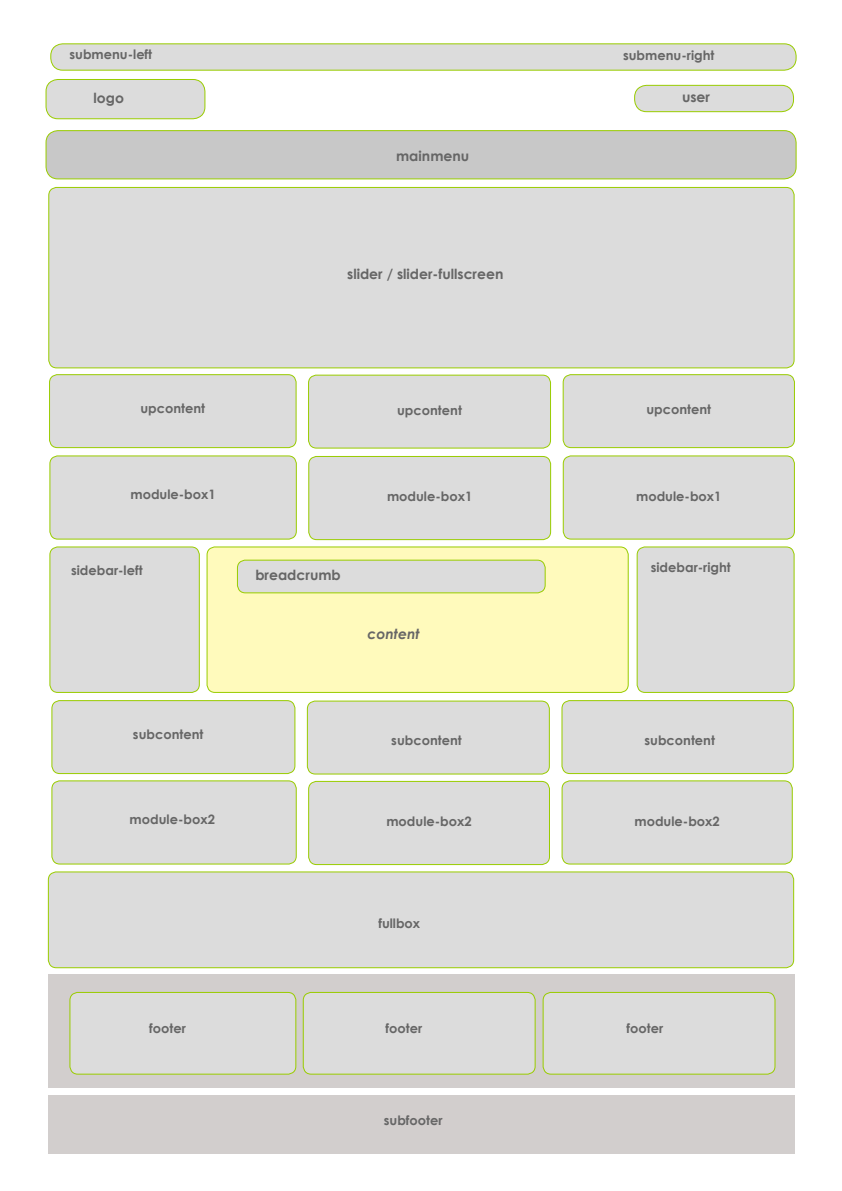
<style>
.page{position:relative;width:842px;height:1191px;background:#fff}
.page>*{position:absolute;margin:0;border:0;box-sizing:border-box;transform-origin:0 0}
.t1{font:700 14px "Century Gothic";color:#666}
.t2{font:italic 700 14px "Century Gothic";color:#666}
.t3{font:700 13px "Century Gothic";color:#666}
</style>
<div class="page">
<div style="left:46px;top:79px;width:159px;height:40px;background:#dcdcdc;border-radius:12px"></div>
<div style="left:46px;top:79px;width:159px;height:40px;border:1px solid #9c0;border-radius:12px"></div>
<div style="left:50px;top:547px;width:149px;height:145px;background:#dcdcdc;border-radius:8px"></div>
<div style="left:49px;top:546px;width:151px;height:147px;border:1px solid #9c0;border-radius:8px"></div>
<div style="left:207px;top:547px;width:421px;height:145px;background:#fffabc;border-radius:8px"></div>
<div style="left:207px;top:546px;width:422px;height:147px;border:1px solid #9c0;border-radius:8px"></div>
<div style="left:637px;top:547px;width:157px;height:145px;background:#dcdcdc;border-radius:8px"></div>
<div style="left:637px;top:546px;width:157px;height:147px;border:1px solid #9c0;border-radius:8px"></div>
<div style="left:237px;top:560px;width:308px;height:33px;background:#dcdcdc;border-radius:8px"></div>
<div style="left:237px;top:559px;width:309px;height:34px;border:1px solid #9c0;border-radius:8px"></div>
<div style="left:48px;top:974px;width:746px;height:113px;background:#d2cecd"></div>
<div style="left:70px;top:992px;width:226px;height:82px;background:#dcdcdc;border-radius:8px"></div>
<div style="left:69px;top:992px;width:227px;height:82px;border:1px solid #9c0;border-radius:8px"></div>
<div style="left:303px;top:992px;width:232px;height:82px;background:#dcdcdc;border-radius:8px"></div>
<div style="left:303px;top:992px;width:233px;height:82px;border:1px solid #9c0;border-radius:8px"></div>
<div style="left:543px;top:992px;width:232px;height:82px;background:#dcdcdc;border-radius:8px"></div>
<div style="left:543px;top:992px;width:232px;height:82px;border:1px solid #9c0;border-radius:8px"></div>
<div style="left:46px;top:131px;width:750px;height:48px;background:#c8c8c8;border-radius:12px"></div>
<div style="left:46px;top:130px;width:750px;height:49px;border:1px solid #9c0;border-radius:12px"></div>
<div style="left:51px;top:44px;width:745px;height:26px;background:#dcdcdc;border-radius:12px"></div>
<div style="left:50px;top:43px;width:747px;height:28px;border:1px solid #9c0;border-radius:12px"></div>
<div style="left:49px;top:187px;width:745px;height:181px;background:#dcdcdc;border-radius:8px"></div>
<div style="left:48px;top:187px;width:747px;height:181px;border:1px solid #9c0;border-radius:8px"></div>
<div style="left:50px;top:456px;width:246px;height:83px;background:#dcdcdc;border-radius:8px"></div>
<div style="left:49px;top:455px;width:248px;height:84px;border:1px solid #9c0;border-radius:8px"></div>
<div style="left:309px;top:456px;width:242px;height:83px;background:#dcdcdc;border-radius:8px"></div>
<div style="left:308px;top:456px;width:243px;height:84px;border:1px solid #9c0;border-radius:8px"></div>
<div style="left:563px;top:456px;width:231px;height:83px;background:#dcdcdc;border-radius:8px"></div>
<div style="left:563px;top:455px;width:232px;height:84px;border:1px solid #9c0;border-radius:8px"></div>
<div style="left:52px;top:781px;width:244px;height:83px;background:#dcdcdc;border-radius:8px"></div>
<div style="left:51px;top:780px;width:246px;height:84px;border:1px solid #9c0;border-radius:8px"></div>
<div style="left:309px;top:781px;width:240px;height:83px;background:#dcdcdc;border-radius:8px"></div>
<div style="left:308px;top:781px;width:242px;height:84px;border:1px solid #9c0;border-radius:8px"></div>
<div style="left:562px;top:781px;width:230px;height:83px;background:#dcdcdc;border-radius:8px"></div>
<div style="left:562px;top:780px;width:231px;height:84px;border:1px solid #9c0;border-radius:8px"></div>
<div style="left:50px;top:375px;width:246px;height:72px;background:#dcdcdc;border-radius:8px"></div>
<div style="left:49px;top:374px;width:248px;height:74px;border:1px solid #9c0;border-radius:8px"></div>
<div style="left:309px;top:375px;width:241px;height:73px;background:#dcdcdc;border-radius:8px"></div>
<div style="left:308px;top:375px;width:243px;height:73px;border:1px solid #9c0;border-radius:8px"></div>
<div style="left:563px;top:375px;width:231px;height:72px;background:#dcdcdc;border-radius:8px"></div>
<div style="left:563px;top:374px;width:232px;height:74px;border:1px solid #9c0;border-radius:8px"></div>
<div style="left:52px;top:700px;width:243px;height:73px;background:#dcdcdc;border-radius:8px"></div>
<div style="left:51px;top:700px;width:244px;height:74px;border:1px solid #9c0;border-radius:8px"></div>
<div style="left:307px;top:701px;width:242px;height:73px;background:#dcdcdc;border-radius:8px"></div>
<div style="left:307px;top:700px;width:243px;height:74px;border:1px solid #9c0;border-radius:8px"></div>
<div style="left:562px;top:700px;width:231px;height:73px;background:#dcdcdc;border-radius:8px"></div>
<div style="left:561px;top:700px;width:233px;height:74px;border:1px solid #9c0;border-radius:8px"></div>
<div style="left:48px;top:872px;width:746px;height:95px;background:#dcdcdc;border-radius:8px"></div>
<div style="left:48px;top:871px;width:746px;height:97px;border:1px solid #9c0;border-radius:8px"></div>
<div style="left:48px;top:1095px;width:746px;height:58px;background:#d2cecd"></div>
<div style="left:635px;top:85px;width:158px;height:27px;background:#dcdcdc;border-radius:12px"></div>
<div style="left:634px;top:85px;width:160px;height:27px;border:1px solid #9c0;border-radius:12px"></div>
<p class="t3" style="left:70px;top:45px;width:84px">submenu-left</p>
<p class="t3" style="left:623px;top:45px;width:93px">submenu-right</p>
<p class="t1" style="left:93px;top:87px;width:32px">logo</p>
<p class="t1" style="left:396px;top:145px;width:75px">mainmenu</p>
<p class="t1" style="left:347px;top:263px;width:158px">slider / slider-fullscreen</p>
<p class="t1" style="left:682px;top:86px;width:30px">user</p>
<p class="t3" style="left:140px;top:398px;width:66px">upcontent</p>
<p class="t3" style="left:397px;top:400px;width:66px">upcontent</p>
<p class="t3" style="left:646px;top:399px;width:66px">upcontent</p>
<p class="t3" style="left:130px;top:484px;width:87px">module-box1</p>
<p class="t3" style="left:387px;top:486px;width:87px">module-box1</p>
<p class="t3" style="left:636px;top:486px;width:87px">module-box1</p>
<p class="t3" style="left:71px;top:560px;width:73px">sidebar-left</p>
<p class="t3" style="left:651px;top:558px;width:82px">sidebar-right</p>
<p class="t1" style="left:255px;top:564px;width:87px">breadcrumb</p>
<p class="t3" style="left:133px;top:724px;width:72px">subcontent</p>
<p class="t2" style="left:367px;top:623px;width:54px">content</p>
<p class="t3" style="left:391px;top:730px;width:72px">subcontent</p>
<p class="t3" style="left:644px;top:730px;width:72px">subcontent</p>
<p class="t3" style="left:130px;top:809px;width:87px">module-box2</p>
<p class="t3" style="left:386px;top:811px;width:87px">module-box2</p>
<p class="t3" style="left:634px;top:811px;width:87px">module-box2</p>
<p class="t3" style="left:378px;top:913px;width:43px">fullbox</p>
<p class="t3" style="left:149px;top:1018px;width:38px">footer</p>
<p class="t3" style="left:386px;top:1018px;width:38px">footer</p>
<p class="t3" style="left:626px;top:1018px;width:38px">footer</p>
<p class="t3" style="left:384px;top:1110px;width:60px">subfooter</p>
</div>
